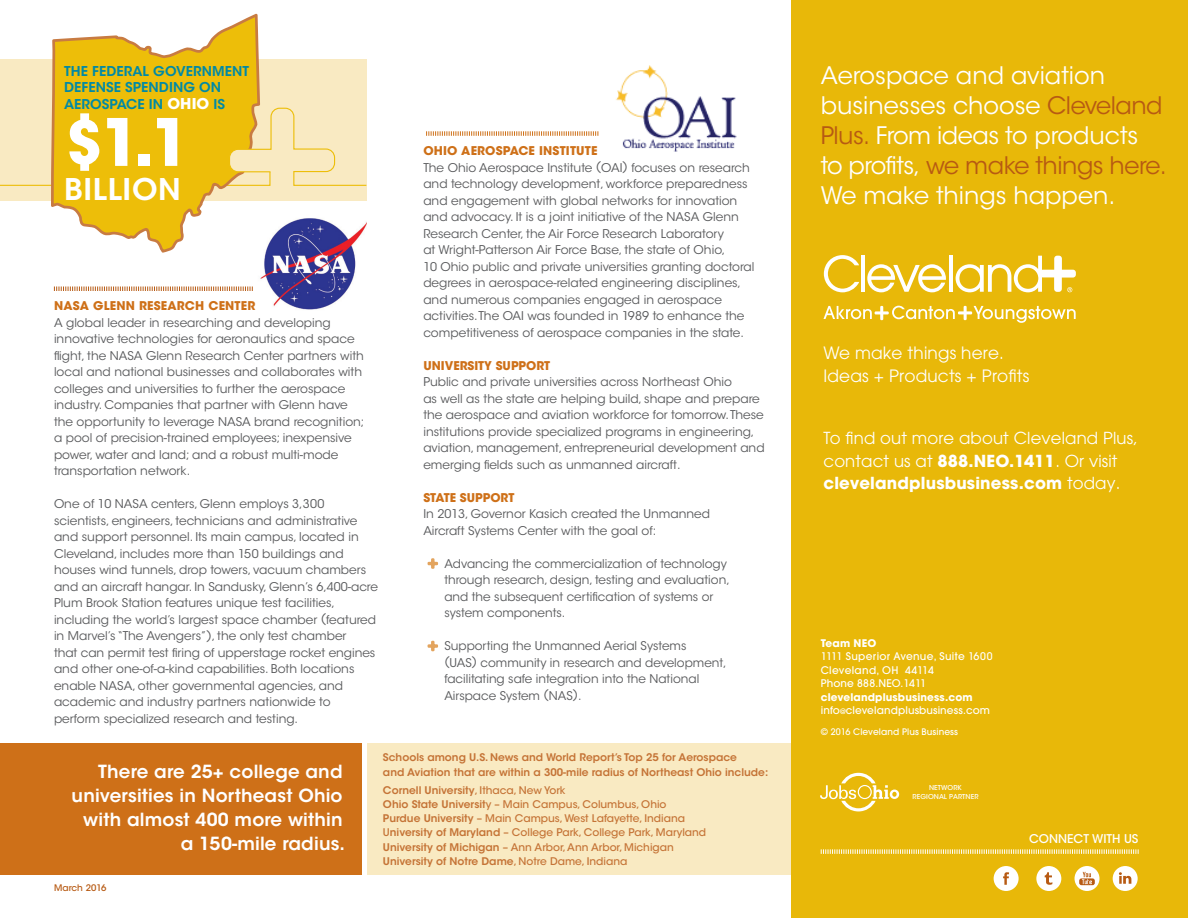
<style>
.page{position:relative;width:1188px;height:918px;background:#fff}
.page>*{position:absolute;margin:0;border:0;box-sizing:border-box;transform-origin:0 0}
.t1{font:700 64.8px "ITC Avant Garde Std";color:#fff}
.t2{font:600 29.7px "ITC Avant Garde Std";letter-spacing:.025em;color:#fff}
.t3{font:24px/30px "ITC Avant Garde Std";color:#fff}
.t4{font:600 18px/24px "ITC Avant Garde Std";letter-spacing:.01em;color:#fff;text-align:right}
.t5{font:16.95px/23.2px "Avant Garde";letter-spacing:.01em;color:#fff}
.t6{font:16.5px/22.5px "Avant Garde";letter-spacing:.01em;color:#fff}
.t7{font:600 13.5px/16.2px "ITC Avant Garde Std";letter-spacing:.005em;color:#0089a5}
.t8{font:12px/16.5px "ITC Avant Garde Std";color:#57585a}
.t9{font:700 12px "ITC Avant Garde Std";letter-spacing:.015em;color:#ce7018}
.t10{font:12px "ITC Avant Garde MM 445 750";color:#fff}
.t11{font:500 10.5px/14.2px "ITC Avant Garde Std";color:#c57437}
.t12{font:600 10.5px/15px "ITC Avant Garde Std";color:#c57437}
.t13{font:500 10.5px/13.5px "Avant Garde";letter-spacing:.03em;color:#fff}
.t14{font:500 10.5px/13.5px "Avant Garde";letter-spacing:.01em;color:#fff}
.t15{font:700 10.5px "Avant Garde";letter-spacing:.01em;color:#fff}
.t16{font:500 9px "Avant Garde";letter-spacing:.01em;color:#fff}
.t17{font:500 9px "ITC Avant Garde Std";letter-spacing:.01em;color:#b75a13}
.t18{font:6.75px/9px "ITC Avant Garde MM 445 750";letter-spacing:.01em;color:#fff;text-align:center}
.s1{font-weight:700;font-size:14.85px;color:#fff}
.s2{font-size:16.5px;color:#e3a45e}
.s3{font-weight:600}
.s4{color:#b75a13}
.s5{font-weight:700}
.s6{font-size:7.5px}
</style>
<div class="page">
<div style="left:0;top:59px;width:366px;height:142px;background:#f9eac2"></div>
<img style="left:260px;top:218px;width:106px;height:92px">
<div style="left:367px;top:743px;width:469px;height:132px;background:#f9eac2"></div>
<div style="left:792px;top:0;width:396px;height:918px;background:#e8b809"></div>
<div style="left:0;top:743px;width:362px;height:132px;background:#ce7018"></div>
<svg style="left:54px;top:286px;width:199px;height:5px"></svg>
<svg style="left:426px;top:131px;width:172px;height:5px"></svg>
<img style="left:616px;top:65px;width:121px;height:87px">
<svg style="left:824px;top:255px;width:35px;height:37px"></svg>
<hr style="left:861px;top:256px;width:4px;height:36px;background:#fff">
<hr style="left:949px;top:256px;width:4px;height:36px;background:#fff">
<svg style="left:867px;top:264px;width:79px;height:28px"></svg>
<svg style="left:824px;top:306px;width:252px;height:17px"></svg>
<svg style="left:956px;top:256px;width:120px;height:36px"></svg>
<div style="left:994px;top:866px;width:25px;height:25px;background:#fff;border-radius:50%"></div>
<svg style="left:1003px;top:872px;width:6px;height:13px"></svg>
<svg style="left:821px;top:849px;width:318px;height:5px"></svg>
<div style="left:1036px;top:866px;width:25px;height:25px;background:#fff;border-radius:50%"></div>
<svg style="left:1045px;top:872px;width:7px;height:13px"></svg>
<div style="left:1075px;top:866px;width:25px;height:25px;background:#fff;border-radius:50%"></div>
<svg style="left:1079px;top:872px;width:16px;height:13px"></svg>
<div style="left:1113px;top:866px;width:25px;height:25px;background:#fff;border-radius:50%"></div>
<svg style="left:1119px;top:872px;width:12px;height:12px"></svg>
<svg style="left:820px;top:773px;width:79px;height:38px"></svg>
<svg style="left:51px;top:13px;width:211px;height:242px"></svg>
<svg style="left:427px;top:558px;width:12px;height:11px"></svg>
<svg style="left:427px;top:640px;width:11px;height:12px"></svg>
<svg style="left:0;top:107px;width:367px;height:79px"></svg>
<p class="t7" style="left:64px;top:63px;width:186px">THE FEDERAL GOVERNMENT<br>DEFENSE SPENDING ON<br>AEROSPACE IN <span class="s1">OHIO</span> IS</p>
<h1 class="t1" style="left:64px;top:100px;width:128px">$1.1</h1>
<h2 class="t2" style="left:64px;top:171px;width:118px">BILLION</h2>
<p class="t9" style="left:423px;top:143px;width:176px">OHIO AEROSPACE INSTITUTE</p>
<p class="t8" style="left:423px;top:159px;width:333px">The Ohio Aerospace Institute (OAI) focuses on research and technology development, workforce preparedness and engagement with global networks for innovation and advocacy. It is a joint initiative of the NASA Glenn Research Center, the Air Force Research Laboratory<br>at Wright-Patterson Air Force Base, the state of Ohio,<br>10 Ohio public and private universities granting doctoral degrees in aerospace-related engineering disciplines, and numerous companies engaged in aerospace activities. The OAI was founded in 1989 to enhance the competitiveness of aerospace companies in the state.</p>
<p class="t9" style="left:423px;top:357px;width:128px">UNIVERSITY SUPPORT</p>
<p class="t8" style="left:423px;top:374px;width:343px">Public and private universities across Northeast Ohio<br>as well as the state are helping build, shape and prepare the aerospace and aviation workforce for tomorrow. These institutions provide specialized programs in engineering, aviation, management, entrepreneurial development and emerging fields such as unmanned aircraft.</p>
<p class="t9" style="left:423px;top:489px;width:93px">STATE SUPPORT</p>
<p class="t8" style="left:423px;top:506px;width:288px">In 2013, Governor Kasich created the Unmanned<br>Aircraft Systems Center with the goal of:</p>
<p class="t8" style="left:444px;top:555px;width:287px;text-indent:-16px"><span class="s2">+</span> Advancing the commercialization of technology through research, design, testing and evaluation, and the subsequent certification of systems or system components.</p>
<p class="t8" style="left:444px;top:638px;width:284px;text-indent:-16px"><span class="s2">+</span> Supporting the Unmanned Aerial Systems<br>(UAS) community in research and development, facilitating safe integration into the National Airspace System (NAS).</p>
<p class="t9" style="left:54px;top:298px;width:203px">NASA GLENN RESEARCH CENTER</p>
<p class="t8" style="left:54px;top:314px;width:312px">A global leader in researching and developing innovative technologies for aeronautics and space flight, the NASA Glenn Research Center partners with local and national businesses and collaborates with colleges and universities to further the aerospace industry. Companies that partner with Glenn have the opportunity to leverage NASA brand recognition; a pool of precision-trained employees; inexpensive power, water and land; and a robust multi-mode transportation network.</p>
<p class="t8" style="left:54px;top:496px;width:326px">One of 10 NASA centers, Glenn employs 3,300 scientists, engineers, technicians and administrative and support personnel. Its main campus, located in Cleveland, includes more than 150 buildings and houses wind tunnels, drop towers, vacuum chambers and an aircraft hangar. In Sandusky, Glenn’s 6,400-acre Plum Brook Station features unique test facilities, including the world’s largest space chamber (featured in Marvel’s “The Avengers”), the only test chamber<br>that can permit test firing of upperstage rocket engines and other one-of-a-kind capabilities. Both locations enable NASA, other governmental agencies, and academic and industry partners nationwide to perform specialized research and testing.</p>
<h3 class="t4" style="left:72px;top:760px;width:275px">There are 25+ college and universities in Northeast Ohio with almost 400 more within a 150-mile radius.</h3>
<p class="t12" style="left:383px;top:749px;width:387px">Schools among U.S. News and World Report’s Top 25 for Aerospace<br>and Aviation that are within a 300-mile radius of Northeast Ohio include:</p>
<p class="t11" style="left:383px;top:783px;width:325px"><span class="s3">Cornell University</span>, Ithaca, New York<br><span class="s3">Ohio State Universit</span>y – Main Campus, Columbus, Ohio <span class="s3">Purdue University</span> – Main Campus, West Lafayette, Indiana U<span class="s3">niversity of Maryland</span> – College Park, College Park, Maryland <span class="s3">University of Michigan</span> – Ann Arbor, Ann Arbor, Michigan <span class="s3">University of Notre Dame</span>, Notre Dame, Indiana</p>
<p class="t17" style="left:54px;top:882px;width:54px">March 2016</p>
<h3 class="t3" style="left:821px;top:61px;width:347px">Aerospace and aviation businesses choose <span class="s4">Cleveland<br>Plus.</span> From ideas to products<br>to profits, <span class="s4">we make things here.<br></span>We make things happen.</h3>
<h3 class="t5" style="left:824px;top:341px;width:207px">We make things here.<br>Ideas + Products + Profits</h3>
<h3 class="t6" style="left:824px;top:427px;width:316px">To find out more about Cleveland Plus, contact us at <span class="s5">888.NEO.1411</span>. Or visit <span class="s5">clevelandplusbusiness.com</span> today.</h3>
<p class="t15" style="left:821px;top:636px;width:57px">Team NEO</p>
<p class="t13" style="left:821px;top:650px;width:173px">1111 Superior Avenue, Suite 1600<br>Cleveland, OH 44114<br>Phone 888.NEO.1411</p>
<p class="t14" style="left:821px;top:690px;width:171px"><span class="s5">clevelandplusbusiness.com </span>info<span class="s6">@</span>clevelandplusbusiness.com</p>
<p class="t16" style="left:821px;top:726px;width:139px">© 2016 Cleveland Plus Business</p>
<p class="t18" style="left:913px;top:783px;width:67px">NETWORK<br>REGIONAL PARTNER</p>
<p class="t10" style="left:1029px;top:832px;width:111px">CONNECT WITH US</p>
</div>
